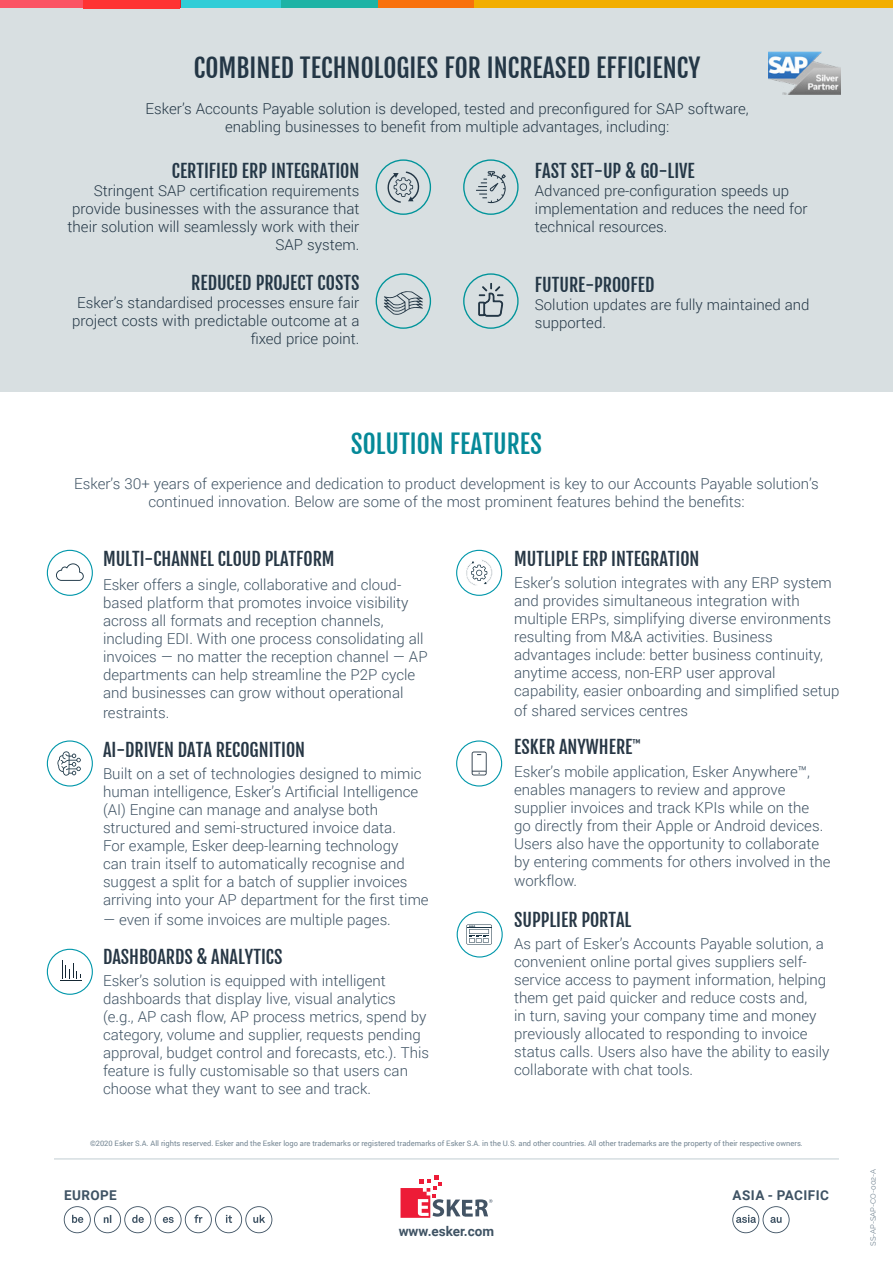
<style>
.page{position:relative;width:893px;height:1263px;background:#fff}
.page>*{position:absolute;margin:0;border:0;box-sizing:border-box;transform-origin:0 0}
.t1{font:25.5px "Fjalla One";color:#243746}
.t2{font:25.5px "Fjalla One";color:#058998}
.t3{font:18px "Fjalla One";color:#273745}
.t4{font:18px "Fjalla One";color:#243746}
.t5{font:300 15px/18px "Roboto";color:#3f5364}
.t6{font:300 15px/18px "Roboto";color:#243746;text-align:right}
.t7{font:700 13.5px "Roboto";letter-spacing:.03em;color:#3f5364}
.t8{font:700 13.5px "Roboto";color:#3f5364}
.t9{font:7.5px "Roboto";color:#738592}
.t10{font:7.5px "Raleway";color:#738592}
</style>
<div class="page">
<div style="left:0;top:0;width:893px;height:392px;background:#d8dfe1"></div>
<div style="left:463px;top:159px;width:56px;height:56px;border:1px solid #00949a;border-radius:50%"></div>
<svg style="left:476px;top:171px;width:30px;height:32px"></svg>
<div style="left:376px;top:273px;width:55px;height:56px;border:1px solid #00949a;border-radius:50%"></div>
<svg style="left:384px;top:291px;width:39px;height:24px"></svg>
<div style="left:463px;top:273px;width:56px;height:56px;border:1px solid #00949a;border-radius:50%"></div>
<svg style="left:478px;top:283px;width:25px;height:34px"></svg>
<div style="left:47px;top:550px;width:46px;height:46px;border:1px solid #0097aa;border-radius:50%"></div>
<svg style="left:62px;top:960px;width:19px;height:19px"></svg>
<div style="left:47px;top:949px;width:46px;height:46px;border:1px solid #0097aa;border-radius:50%"></div>
<div style="left:456px;top:740px;width:46px;height:46px;border:1px solid #0097aa;border-radius:50%"></div>
<svg style="left:472px;top:751px;width:15px;height:24px"></svg>
<div style="left:456px;top:550px;width:46px;height:46px;border:1px solid #0097aa;border-radius:50%"></div>
<svg style="left:466px;top:560px;width:27px;height:26px"></svg>
<svg style="left:57px;top:751px;width:24px;height:25px"></svg>
<div style="left:47px;top:740px;width:46px;height:46px;border:1px solid #0097aa;border-radius:50%"></div>
<div style="left:457px;top:911px;width:46px;height:46px;border:1px solid #0097aa;border-radius:50%"></div>
<svg style="left:466px;top:924px;width:26px;height:20px"></svg>
<svg style="left:56px;top:563px;width:28px;height:18px"></svg>
<hr style="left:54px;top:1158px;width:785px;height:2px;background:#d6dee1">
<svg style="left:400px;top:1175px;width:92px;height:43px"></svg>
<svg style="left:64px;top:1206px;width:208px;height:27px"></svg>
<svg style="left:732px;top:1206px;width:58px;height:27px"></svg>
<div style="left:376px;top:159px;width:55px;height:56px;border:1px solid #00949a;border-radius:50%"></div>
<svg style="left:387px;top:171px;width:33px;height:32px"></svg>
<div style="left:0;top:0;width:84px;height:8px;background:#fb5363"></div>
<div style="left:84px;top:0;width:97px;height:8px;background:#d8232e"></div>
<div style="left:181px;top:0;width:100px;height:8px;background:#30cdd7"></div>
<div style="left:281px;top:0;width:97px;height:8px;background:#1db3a5"></div>
<div style="left:378px;top:0;width:97px;height:8px;background:#f8710c"></div>
<div style="left:475px;top:0;width:418px;height:8px;background:#f2ae00"></div>
<div style="left:83px;top:0;width:97px;height:8px;background:#f33"></div>
<img style="left:768px;top:51px;width:72px;height:43px">
<h1 class="t1" style="left:194px;top:52px;width:508px">COMBINED TECHNOLOGIES FOR INCREASED EFFICIENCY</h1>
<p class="t6" style="left:146px;top:99px;width:605px;text-align:center">Esker’s Accounts Payable solution is developed, tested and preconfigured for SAP software, enabling businesses to benefit from multiple advantages, including:</p>
<p class="t4" style="left:172px;top:160px;width:189px">CERTIFIED ERP INTEGRATION</p>
<p class="t6" style="left:68px;top:181px;width:293px">Stringent SAP certification requirements provide businesses with the assurance that their solution will seamlessly work with their SAP system.</p>
<p class="t4" style="left:191px;top:271px;width:170px">REDUCED PROJECT COSTS</p>
<p class="t6" style="left:72px;top:293px;width:289px">Esker’s standardised processes ensure fair project costs with predictable outcome at a fixed price point.</p>
<p class="t4" style="left:535px;top:160px;width:161px">FAST SET-UP &amp; GO-LIVE</p>
<p class="t6" style="left:535px;top:181px;width:274px;text-align:left">Advanced pre-configuration speeds up implementation and reduces the need for technical resources.</p>
<p class="t4" style="left:535px;top:273px;width:121px">FUTURE-PROOFED</p>
<p class="t6" style="left:535px;top:295px;width:276px;text-align:left">Solution updates are fully maintained and supported.</p>
<h1 class="t2" style="left:351px;top:429px;width:193px">SOLUTION FEATURES</h1>
<p class="t5" style="left:74px;top:474px;width:746px;text-align:center">Esker’s 30+ years of experience and dedication to product development is key to our Accounts Payable solution’s continued innovation. Below are some of the most prominent features behind the benefits:</p>
<p class="t3" style="left:103px;top:547px;width:233px">MULTI-CHANNEL CLOUD PLATFORM</p>
<p class="t5" style="left:103px;top:576px;width:326px">Esker offers a single, collaborative and cloud&shy;based platform that promotes invoice visibility across all formats and reception channels, including EDI. With one process consolidating all invoices — no matter the reception channel — AP departments can help streamline the P2P cycle and businesses can grow without operational</p>
<p class="t5" style="left:103px;top:703px;width:68px">restraints.</p>
<p class="t3" style="left:103px;top:739px;width:204px">AI-DRIVEN DATA RECOGNITION</p>
<p class="t5" style="left:103px;top:764px;width:327px">Built on a set of technologies designed to mimic human intelligence, Esker’s Artificial Intelligence (AI) Engine can manage and analyse both structured and semi-structured invoice data.<br>For example, Esker deep-learning technology<br>can train itself to automatically recognise and suggest a split for a batch of supplier invoices arriving into your AP department for the first time</p>
<p class="t5" style="left:103px;top:910px;width:289px">— even if some invoices are multiple pages.</p>
<p class="t3" style="left:103px;top:945px;width:181px">DASHBOARDS &amp; ANALYTICS</p>
<p class="t5" style="left:103px;top:971px;width:328px">Esker’s solution is equipped with intelligent dashboards that display live, visual analytics (e.g., AP cash flow, AP process metrics, spend by category, volume and supplier, requests pending approval, budget control and forecasts, etc.). This feature is fully customisable so that users can choose what they want to see and track.</p>
<p class="t3" style="left:514px;top:547px;width:187px">MUTLIPLE ERP INTEGRATION</p>
<p class="t5" style="left:514px;top:573px;width:327px">Esker’s solution integrates with any ERP system and provides simultaneous integration with multiple ERPs, simplifying diverse environments resulting from M&amp;A activities. Business advantages include: better business continuity, anytime access, non-ERP user approval capability, easier onboarding and simplified setup</p>
<p class="t5" style="left:514px;top:701px;width:176px">of shared services centres</p>
<p class="t3" style="left:514px;top:736px;width:128px">ESKER ANYWHERE<sup>™</sup></p>
<p class="t5" style="left:514px;top:762px;width:318px">Esker’s mobile application, Esker Anywhere™, enables managers to review and approve supplier invoices and track KPIs while on the<br>go directly from their Apple or Android devices.<br>Users also have the opportunity to collaborate by entering comments for others involved in the</p>
<p class="t5" style="left:514px;top:872px;width:64px">workflow.</p>
<p class="t3" style="left:514px;top:909px;width:119px">SUPPLIER PORTAL</p>
<p class="t5" style="left:514px;top:934px;width:317px">As part of Esker’s Accounts Payable solution, a convenient online portal gives suppliers self&shy;service access to payment information, helping them get paid quicker and reduce costs and,<br>in turn, saving your company time and money previously allocated to responding to invoice status calls. Users also have the ability to easily collaborate with chat tools.</p>
<p class="t9" style="left:90px;top:1138px;width:714px">©2020 Esker S.A. All rights reserved. Esker and the Esker logo are trademarks or registered trademarks of Esker S.A. in the U.S. and other countries. All other trademarks are the property of their respective owners.</p>
<p class="t7" style="left:64px;top:1186px;width:54px">EUROPE</p>
<p class="t7" style="left:732px;top:1186px;width:98px">ASIA - PACIFIC</p>
<p class="t8" style="left:399px;top:1221px;width:97px">www.esker.com</p>
<p class="t10" style="left:869px;top:1246px;width:79px;rotate:-90deg">SS-AP-SAP-CO-002-A</p>
</div>
